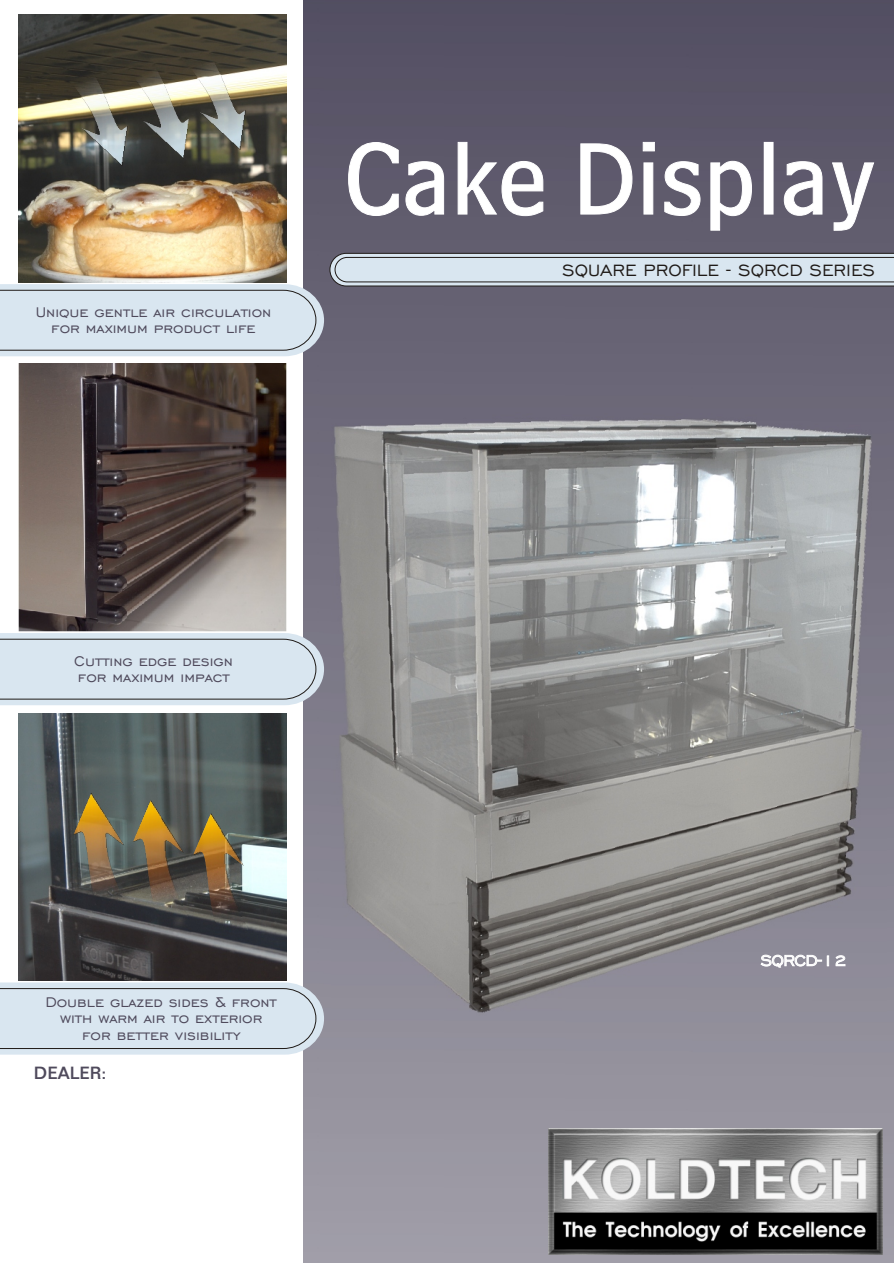
<style>
.page{position:relative;width:894px;height:1263px;background:#fff}
.page>*{position:absolute;margin:0;border:0;box-sizing:border-box;transform-origin:0 0}
.t1{font:105.3px "Bell Cent Sub Cap BT";color:#fff}
.t2{font:21px "Engravers Gothic BT";color:#1f1a17}
.t3{font:19.35px "Engravers Gothic BT";letter-spacing:-.025em;color:#fff}
.t4{font:500 18.45px "Folio TEE";color:#4f4a5c}
.t5{font:18px/16.4px "Engravers Gothic BT";color:#4f4a5c;text-align:center}
</style>
<div class="page">
<img style="left:303px;top:0;width:591px;height:1263px">
<img style="left:548px;top:1129px;width:335px;height:126px">
<img style="left:331px;top:412px;width:556px;height:603px">
<img style="left:19px;top:364px;width:268px;height:268px">
<svg style="left:330px;top:253px;width:564px;height:33px;background:#c4cfd8"></svg>
<svg style="left:0;top:284px;width:324px;height:72px;background:#d1dde6"></svg>
<svg style="left:0;top:633px;width:324px;height:72px;background:#d1dde7"></svg>
<svg style="left:0;top:982px;width:324px;height:73px;background:#d2dee7"></svg>
<img style="left:19px;top:713px;width:268px;height:268px">
<img style="left:73px;top:792px;width:57px;height:122px">
<img style="left:133px;top:800px;width:57px;height:121px">
<img style="left:193px;top:813px;width:57px;height:121px">
<img style="left:19px;top:15px;width:268px;height:268px">
<img style="left:122px;top:62px;width:67px;height:97px">
<img style="left:179px;top:54px;width:67px;height:97px">
<img style="left:61px;top:69px;width:67px;height:97px">
<p class="t5" style="left:36px;top:304px;width:237px;line-height:15.9px">Unique gentle air circulation for maximum product life</p>
<h1 class="t1" style="left:344px;top:134px;width:533px">Cake Display</h1>
<p class="t2" style="left:562px;top:260px;width:314px">SQUARE PROFILE - SQRCD SERIES</p>
<p class="t5" style="left:74px;top:653px;width:160px;line-height:15.9px;text-align:left">Cutting edge design for maximum impact</p>
<p class="t5" style="left:45px;top:994px;width:233px">Double glazed sides &amp; front with warm air to exterior for better visibility</p>
<p class="t4" style="left:34px;top:1065px;width:74px">DEALER:</p>
<p class="t3" style="left:761px;top:951px;width:88px">SQRCD-12</p>
</div>
